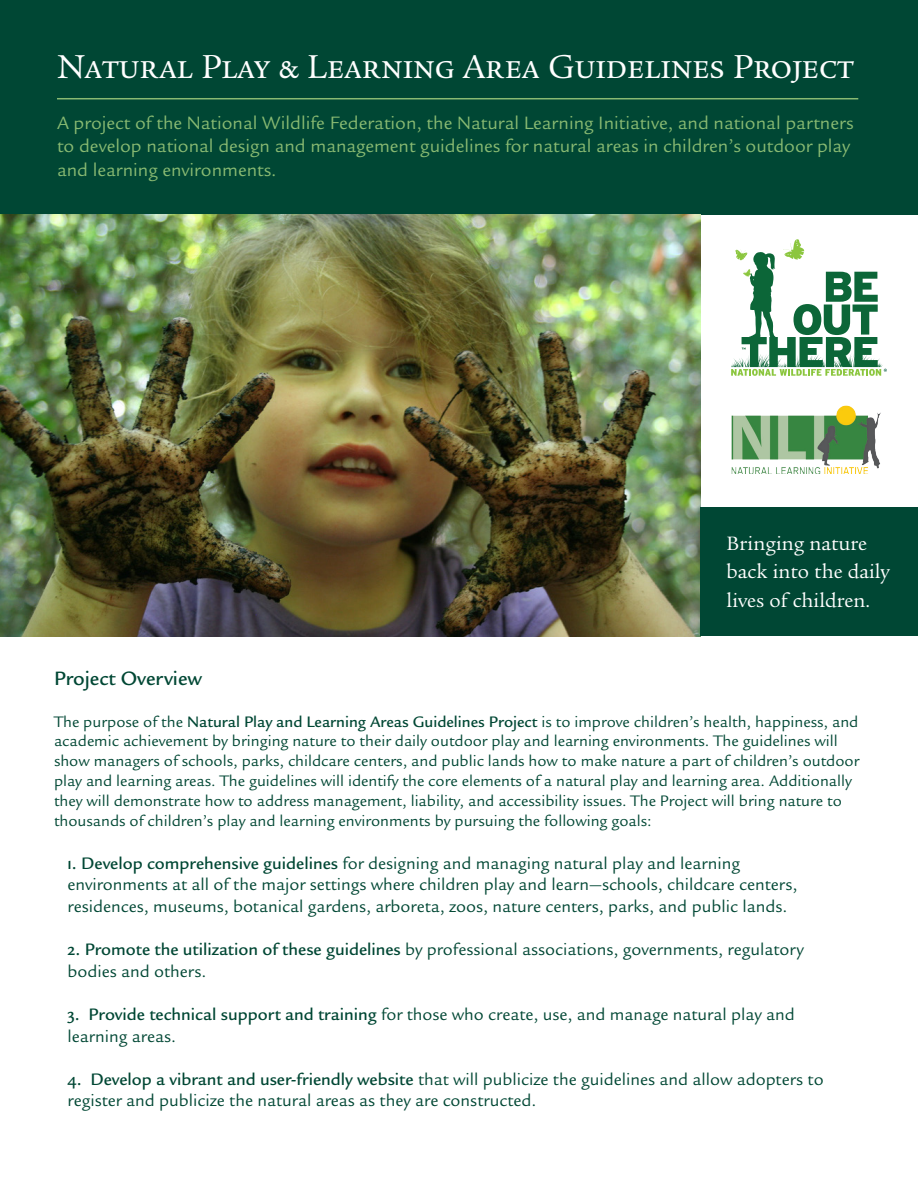
<style>
.page{position:relative;width:918px;height:1188px;background:#fff}
.page>*{position:absolute;margin:0;border:0;box-sizing:border-box;transform-origin:0 0}
.t1{font:36px "Legacy Ser ITC Book SC";color:#fff}
.t2{font:21px/28.5px "Legacy Ser ITC Book OS";color:#fff}
.t3{font:21px "Legacy San ITC Medi OS";color:#004734}
.t4{font:19.5px/23.4px "Legacy San ITC Book OS";color:#89ba72}
.t5{font:18px/21.6px "Legacy San ITC Book OS";color:#004734}
.t6{font:16.5px/19.8px "Legacy San ITC Book OS";color:#004734}
.s1{font-family:"Legacy San ITC Medi OS"}
</style>
<div class="page">
<div style="left:0;top:0;width:918px;height:215px;background:#004734"></div>
<hr style="left:57px;top:98px;width:801px;height:1px;background:#89ba72">
<svg style="left:731px;top:239px;width:156px;height:137px"></svg>
<img style="left:731px;top:405px;width:150px;height:69px">
<img style="left:0;top:215px;width:701px;height:421px">
<div style="left:701px;top:508px;width:217px;height:128px;background:#004734"></div>
<p class="t1" style="left:57px;top:47px;width:798px">Natural Play &amp; Learning Area Guidelines Project</p>
<p class="t4" style="left:57px;top:111px;width:798px">A project of the National Wildlife Federation, the Natural Learning Initiative, and national partners to develop national design and management guidelines for natural areas in children’s outdoor play and learning environments.</p>
<p class="t2" style="left:727px;top:529px;width:165px">Bringing nature back into the daily lives of children.</p>
<p class="t3" style="left:54px;top:667px;width:150px">Project Overview</p>
<p class="t6" style="left:54px;top:712px;width:807px">The purpose of the <span class="s1">Natural Play and Learning Areas Guidelines Project</span> is to improve children’s health, happiness, and academic achievement by bringing nature to their daily outdoor play and learning environments. The guidelines will show managers of schools, parks, childcare centers, and public lands how to make nature a part of children’s outdoor play and learning areas. The guidelines will identify the core elements of a natural play and learning area. Additionally they will demonstrate how to address management, liability, and accessibility issues. The Project will bring nature to thousands of children’s play and learning environments by pursuing the following goals:</p>
<p class="t5" style="left:68px;top:853px;width:731px"><span class="s1">1. Develop comprehensive guidelines</span> for designing and managing natural play and learning environments at all of the major settings where children play and learn—schools, childcare centers, residences, museums, botanical gardens, arboreta, zoos, nature centers, parks, and public lands.</p>
<p class="t5" style="left:68px;top:939px;width:738px"><span class="s1">2. Promote the utilization of these guidelines</span> by professional associations, governments, regulatory bodies and others.</p>
<p class="t5" style="left:68px;top:1004px;width:729px"><span class="s1">3. Provide technical support and training</span> for those who create, use, and manage natural play and learning areas.</p>
<p class="t5" style="left:68px;top:1069px;width:758px"><span class="s1">4. Develop a vibrant and user-friendly website</span> that will publicize the guidelines and allow adopters to register and publicize the natural areas as they are constructed.</p>
</div>
